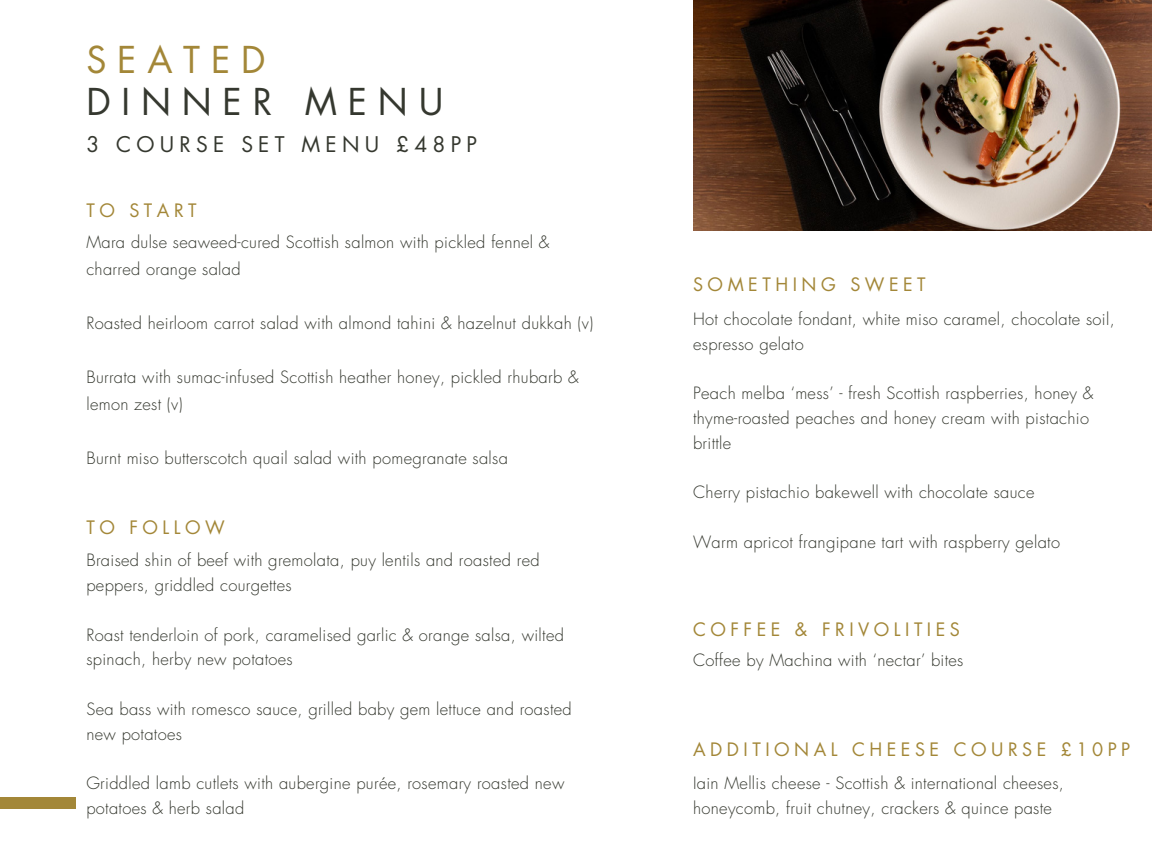
<style>
.page{position:relative;width:1152px;height:864px;background:#fff}
.page>*{position:absolute;margin:0;border:0;box-sizing:border-box;transform-origin:0 0}
.t1{font:36px/42.8px "Futura Std";letter-spacing:.3em;color:#35382f}
.t2{font:21px "Futura Std";letter-spacing:.25em;color:#35382f}
.t3{font:18px "Futura Std";letter-spacing:.25em;color:#a38738}
.t4{font:300 16.5px/24.8px "Futura Std";letter-spacing:.02em;color:#35382f}
.s1{color:#a38738}
</style>
<div class="page">
<img style="left:693px;top:0;width:459px;height:230px">
<div style="left:0;top:798px;width:75px;height:11px;background:#a38738"></div>
<p class="t1" style="left:86px;top:40px;width:359px"><span class="s1">SEATED<br></span>DINNER MENU</p>
<p class="t2" style="left:86px;top:135px;width:392px">3 COURSE SET MENU £48PP</p>
<p class="t3" style="left:86px;top:202px;width:112px">TO START</p>
<p class="t4" style="left:86px;top:229px;width:465px;line-height:27px">Mara dulse seaweed-cured Scottish salmon with pickled fennel &amp; charred orange salad</p>
<p class="t4" style="left:86px;top:311px;width:508px">Roasted heirloom carrot salad with almond tahini &amp; hazelnut dukkah (v)</p>
<p class="t4" style="left:86px;top:364px;width:494px;line-height:27px">Burrata with sumac-infused Scottish heather honey, pickled rhubarb &amp; lemon zest (v)</p>
<p class="t4" style="left:86px;top:446px;width:423px">Burnt miso butterscotch quail salad with pomegranate salsa</p>
<p class="t3" style="left:86px;top:519px;width:140px">TO FOLLOW</p>
<p class="t4" style="left:86px;top:549px;width:455px">Braised shin of beef with gremolata, puy lentils and roasted red</p>
<p class="t4" style="left:86px;top:573px;width:207px">peppers, griddled courgettes</p>
<p class="t4" style="left:86px;top:623px;width:479px">Roast tenderloin of pork, caramelised garlic &amp; orange salsa, wilted spinach, herby new potatoes</p>
<p class="t4" style="left:86px;top:697px;width:487px">Sea bass with romesco sauce, grilled baby gem lettuce and roasted new potatoes</p>
<p class="t4" style="left:86px;top:771px;width:480px">Griddled lamb cutlets with aubergine purée, rosemary roasted new potatoes &amp; herb salad</p>
<p class="t3" style="left:693px;top:276px;width:234px">SOMETHING SWEET</p>
<p class="t4" style="left:693px;top:307px;width:423px">Hot chocolate fondant, white miso caramel, chocolate soil, espresso gelato</p>
<p class="t4" style="left:693px;top:382px;width:402px">Peach melba ‘mess’ - fresh Scottish raspberries, honey &amp; thyme-roasted peaches and honey cream with pistachio brittle</p>
<p class="t4" style="left:693px;top:481px;width:343px">Cherry pistachio bakewell with chocolate sauce</p>
<p class="t4" style="left:693px;top:530px;width:368px">Warm apricot frangipane tart with raspberry gelato</p>
<p class="t3" style="left:693px;top:621px;width:268px">COFFEE &amp; FRIVOLITIES</p>
<p class="t4" style="left:693px;top:648px;width:272px">Coffee by Machina with ‘nectar’ bites</p>
<p class="t3" style="left:693px;top:741px;width:439px">ADDITIONAL CHEESE COURSE £10PP</p>
<p class="t4" style="left:693px;top:771px;width:372px">Iain Mellis cheese - Scottish &amp; international cheeses, honeycomb, fruit chutney, crackers &amp; quince paste</p>
</div>
